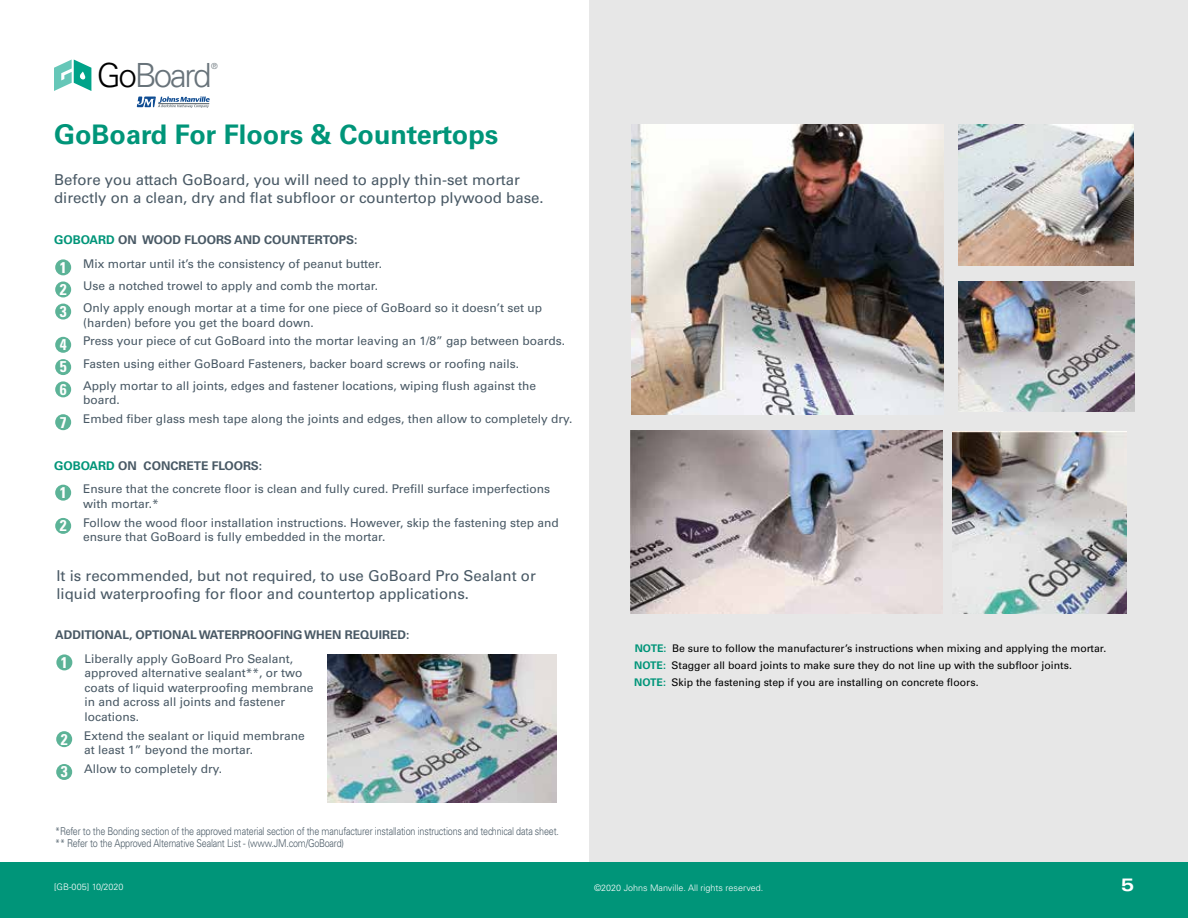
<style>
.page{position:relative;width:1188px;height:918px;background:#fff}
.page>*{position:absolute;margin:0;border:0;box-sizing:border-box;transform-origin:0 0}
.t1{font:300 33.3px "Univers LT Std";letter-spacing:-.07em;color:#68737a}
.t2{font:700 27px "Univers LT Std";color:#009579}
.t3{font:700 expanded 18px "Univers LT Std";color:#fff}
.t4{font:700 condensed 15.6px "Univers LT Std";color:#fff}
.t5{font:15px/18px "Univers LT Std";color:#495965}
.t6{font:12px/14.4px "Univers LT Std";color:#495965}
.t7{font:700 12px "Univers LT Std";color:#495965}
.t8{font:300 10.8px/12px "Univers LT Std";letter-spacing:-.02em;color:#495965;scale:.83 1}
.t9{font:10.5px/17.4px "Univers LT Std";color:#000}
.t10{font:300 9px "Univers LT Std";color:#fff}
.t11{font:300 8.25px "Univers LT Std";color:#68737a}
.s1{color:#000}
.s2{color:#009579}
.s3{font-weight:700;font-stretch:condensed;font-size:15.6px;color:#fff}
.s4{font-weight:700;color:#009579}
.s5{font-weight:700}
</style>
<div class="page">
<div style="left:590px;top:0;width:598px;height:918px;background:#e7e7e7"></div>
<div style="left:0;top:863px;width:1188px;height:55px;background:#009579"></div>
<svg style="left:54px;top:60px;width:37px;height:31px"></svg>
<svg style="left:137px;top:97px;width:73px;height:11px"></svg>
<hr style="left:158px;top:103px;width:51px;height:1px;background:#68737a">
<div style="left:55px;top:414px;width:16px;height:16px;background:#5cb397;border-radius:50%"></div>
<div style="left:55px;top:381px;width:16px;height:16px;background:#5cb397;border-radius:50%"></div>
<div style="left:55px;top:359px;width:16px;height:16px;background:#5cb397;border-radius:50%"></div>
<div style="left:55px;top:337px;width:16px;height:16px;background:#5cb397;border-radius:50%"></div>
<div style="left:55px;top:304px;width:16px;height:16px;background:#5cb397;border-radius:50%"></div>
<div style="left:55px;top:281px;width:16px;height:16px;background:#5cb397;border-radius:50%"></div>
<div style="left:55px;top:485px;width:16px;height:16px;background:#5cb397;border-radius:50%"></div>
<div style="left:55px;top:259px;width:16px;height:16px;background:#5cb397;border-radius:50%"></div>
<div style="left:55px;top:518px;width:16px;height:16px;background:#5cb397;border-radius:50%"></div>
<div style="left:56px;top:654px;width:16px;height:16px;background:#5cb397;border-radius:50%"></div>
<div style="left:56px;top:731px;width:16px;height:16px;background:#5cb397;border-radius:50%"></div>
<div style="left:56px;top:764px;width:16px;height:16px;background:#5cb397;border-radius:50%"></div>
<img style="left:328px;top:654px;width:229px;height:148px">
<img style="left:632px;top:124px;width:312px;height:290px">
<img style="left:959px;top:124px;width:175px;height:141px">
<img style="left:959px;top:281px;width:176px;height:131px">
<img style="left:631px;top:430px;width:312px;height:183px">
<img style="left:953px;top:432px;width:174px;height:181px">
<h1 class="t1" style="left:97px;top:55px;width:116px"><span class="s1">Go</span>Board</h1>
<p class="t11" style="left:211px;top:61px;width:8px">®</p>
<h2 class="t2" style="left:54px;top:118px;width:446px">GoBoard For Floors &amp; Countertops</h2>
<p class="t5" style="left:54px;top:171px;width:491px">Before you attach GoBoard, you will need to apply thin-set mortar directly on a clean, dry and flat subfloor or countertop plywood base.</p>
<p class="t7" style="left:54px;top:233px;width:305px"><span class="s2">GOBOARD</span> ON WOOD FLOORS AND COUNTERTOPS:</p>
<p class="t6" style="left:60px;top:257px;width:324px"><span class="s3">1</span> Mix mortar until it’s the consistency of peanut butter.</p>
<h3 class="t4" style="left:60px;top:280px;width:8px">2</h3>
<p class="t6" style="left:83px;top:279px;width:297px">Use a notched trowel to apply and comb the mortar.</p>
<p class="t6" style="left:83px;top:301px;width:461px;text-indent:-23px"><span class="s3">3</span> Only apply enough mortar at a time for one piece of GoBoard so it doesn’t set up (harden) before you get the board down.</p>
<p class="t6" style="left:60px;top:334px;width:507px"><span class="s3">4</span> Press your piece of cut GoBoard into the mortar leaving an 1/8” gap between boards.</p>
<h3 class="t4" style="left:60px;top:357px;width:8px">5</h3>
<p class="t6" style="left:83px;top:356px;width:438px">Fasten using either GoBoard Fasteners, backer board screws or roofing nails.</p>
<p class="t6" style="left:83px;top:379px;width:454px;text-indent:-23px"><span class="s3">6</span> Apply mortar to all joints, edges and fastener locations, wiping flush against the board.</p>
<p class="t6" style="left:60px;top:411px;width:514px"><span class="s3">7</span> Embed fiber glass mesh tape along the joints and edges, then allow to completely dry.</p>
<p class="t6" style="left:83px;top:453px;width:469px;line-height:23.9px;text-indent:-29px"><span class="s4">GOBOARD</span> <span class="s5">ON CONCRETE FLOORS:<br></span>Ensure that the concrete floor is clean and fully cured. Prefi ll surface imperfections</p>
<p class="t6" style="left:83px;top:494px;width:477px;line-height:18.9px">with mortar.*<br>Follow the wood floor installation instructions. However, skip the fastening step and</p>
<p class="t6" style="left:83px;top:529px;width:304px">ensure that GoBoard is fully embedded in the mortar.</p>
<h3 class="t4" style="left:60px;top:483px;width:8px">1</h3>
<h3 class="t4" style="left:60px;top:516px;width:8px">2</h3>
<p class="t5" style="left:56px;top:567px;width:481px">It is recommended, but not required, to use GoBoard Pro Sealant or liquid waterproofi ng for floor and countertop applications.</p>
<p class="t7" style="left:55px;top:628px;width:356px">ADDITIONAL, OPTIONAL WATERPROOFING WHEN REQUIRED:</p>
<p class="t6" style="left:84px;top:652px;width:231px">Liberally apply GoBoard Pro Sealant, approved alternative sealant**, or two coats of liquid waterproofi ng membrane in and across all joints and fastener locations.</p>
<h3 class="t4" style="left:61px;top:653px;width:8px">1</h3>
<h3 class="t4" style="left:61px;top:729px;width:8px">2</h3>
<h3 class="t4" style="left:61px;top:762px;width:8px">3</h3>
<p class="t6" style="left:84px;top:728px;width:222px">Extend the sealant or liquid membrane at least 1” beyond the mortar.</p>
<p class="t6" style="left:84px;top:761px;width:140px">Allow to completely dry.</p>
<p class="t9" style="left:634px;top:639px;width:474px"><span class="s4">NOTE:</span> Be sure to follow the manufacturer’s instructions when mixing and applying the mortar.<br><span class="s4">NOTE:</span> Stagger all board joints to make sure they do not line up with the subfloor joints.<br><span class="s4">NOTE:</span> Skip the fastening step if you are installing on concrete floors.</p>
<p class="t8" style="left:55px;top:825px;width:609px">*Refer to the Bonding section of the approved material section of the manufacturer installation instructions and technical data sheet. ** Refer to the Approved Alternative Sealant List - (www.JM.com/GoBoard)</p>
<p class="t10" style="left:54px;top:881px;width:71px">[GB-005] 10/2020</p>
<p class="t10" style="left:594px;top:882px;width:171px">©2020 Johns Manville. All rights reserved.</p>
<h3 class="t3" style="left:1121px;top:875px;width:15px">5</h3>
</div>
